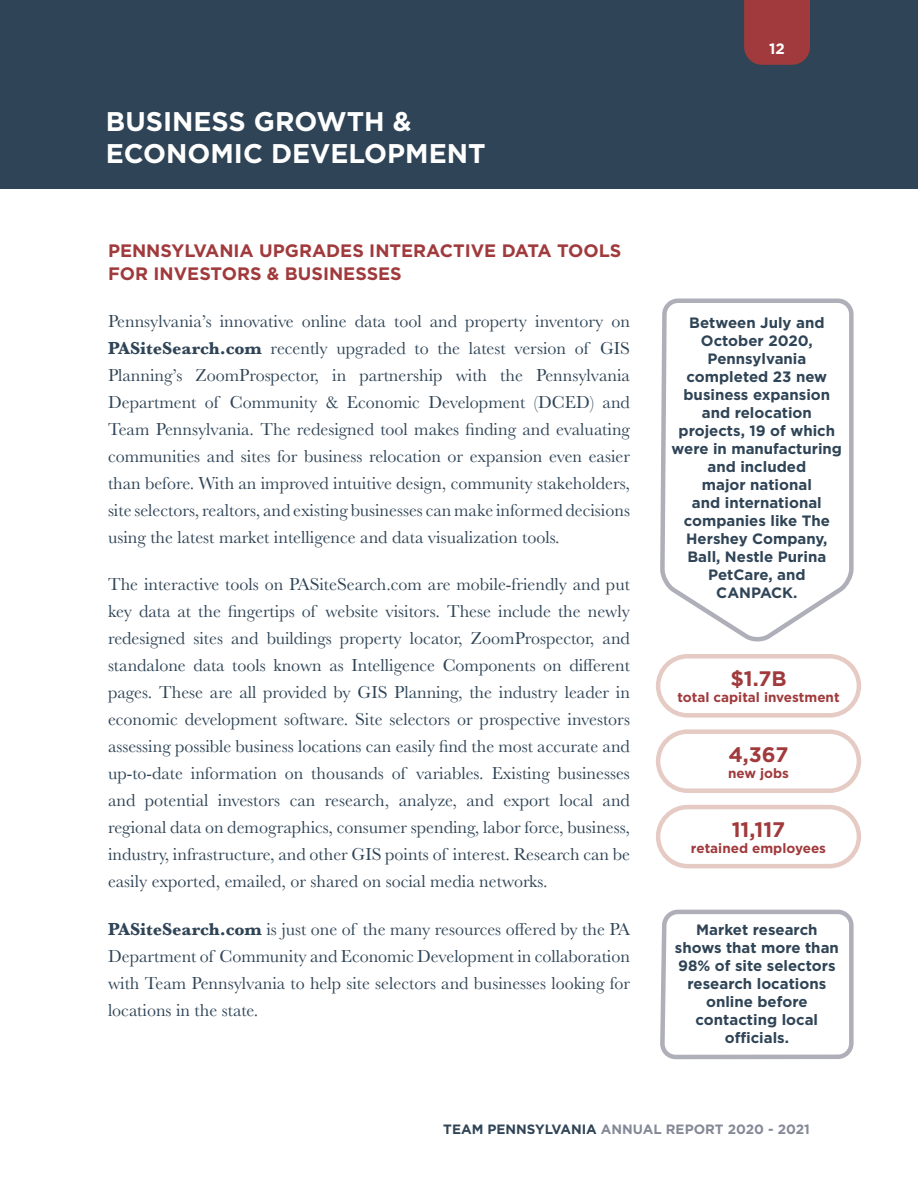
<style>
.page{position:relative;width:918px;height:1188px;background:#fff}
.page>*{position:absolute;margin:0;border:0;box-sizing:border-box;transform-origin:0 0}
.t1{font:700 27px/32.4px "Gotham";color:#fff}
.t2{font:700 21px "Gotham";color:#a03a3c}
.t3{font:18px/27px "Baskerville";color:#2f4456;text-align:justify}
.t4{font:700 18px/22.5px "Gotham";color:#a03a3c}
.t5{font:700 15px/18px "Gotham";color:#2f4456;text-align:center}
.t6{font:700 15px "Gotham";color:#fff}
.t7{font:700 13.5px "Gotham";color:#a03a3c}
.t8{font:700 13.5px "Gotham";color:#858996}
.s1{font-weight:700}
.s2{color:#2f4456}
</style>
<div class="page">
<div style="left:0;top:0;width:918px;height:189px;background:#2f4456"></div>
<div style="left:744px;top:0;width:66px;height:65px;background:#a03a3c"></div>
<div style="left:656px;top:654px;width:205px;height:64px;border:4px solid #e5cbc4;border-radius:30px"></div>
<div style="left:656px;top:729px;width:205px;height:64px;border:4px solid #e5cbc4;border-radius:30px"></div>
<div style="left:656px;top:805px;width:205px;height:63px;border:4px solid #e5cbc4;border-radius:30px"></div>
<svg style="left:660px;top:298px;width:194px;height:344px"></svg>
<svg style="left:660px;top:909px;width:194px;height:151px"></svg>
<p class="t1" style="left:106px;top:105px;width:381px">BUSINESS GROWTH &amp;<br>ECONOMIC DEVELOPMENT</p>
<p class="t6" style="left:769px;top:39px;width:17px">12</p>
<p class="t4" style="left:108px;top:240px;width:515px">PENNSYLVANIA UPGRADES INTERACTIVE DATA TOOLS<br>FOR INVESTORS &amp; BUSINESSES</p>
<p class="t3" style="left:108px;top:308px;width:524px">Pennsylvania’s innovative online data tool and property inventory on <span class="s1">PASiteSearch.com</span> recently upgraded to the latest version of GIS Planning’s ZoomProspector, in partnership with the Pennsylvania Department of Community &amp; Economic Development (DCED) and Team Pennsylvania. The redesigned tool makes finding and evaluating communities and sites for business relocation or expansion even easier than before. With an improved intuitive design, community stakeholders, site selectors, realtors, and existing businesses can make informed decisions using the latest market intelligence and data visualization tools.</p>
<p class="t3" style="left:108px;top:571px;width:524px">The interactive tools on PASiteSearch.com are mobile-friendly and put key data at the fingertips of website visitors. These include the newly redesigned sites and buildings property locator, ZoomProspector, and standalone data tools known as Intelligence Components on different pages. These are all provided by GIS Planning, the industry leader in economic development software. Site selectors or prospective investors assessing possible business locations can easily find the most accurate and up-to-date information on thousands of variables. Existing businesses and potential investors can research, analyze, and export local and regional data on demographics, consumer spending, labor force, business, industry, infrastructure, and other GIS points of interest. Research can be easily exported, emailed, or shared on social media networks.</p>
<p class="t3" style="left:108px;top:916px;width:524px"><span class="s1">PASiteSearch.com</span> is just one of the many resources offered by the PA Department of Community and Economic Development in collaboration with Team Pennsylvania to help site selectors and businesses looking for locations in the state.</p>
<p class="t5" style="left:675px;top:921px;width:166px">Market research shows that more than<br>98% of site selectors research locations online before contacting local officials.</p>
<p class="t5" style="left:672px;top:313px;width:172px">Between July and<br>October 2020,<br>Pennsylvania completed 23 new business expansion and relocation projects, 19 of which were in manufacturing and included<br>major national<br>and international companies like The<br>Hershey Company,<br>Ball, Nestle Purina<br>PetCare, and<br>CANPACK.</p>
<p class="t2" style="left:730px;top:665px;width:58px">$1.7B</p>
<p class="t7" style="left:677px;top:689px;width:164px">total capital investment</p>
<p class="t2" style="left:728px;top:740px;width:62px">4,367</p>
<p class="t7" style="left:728px;top:764px;width:62px">new jobs</p>
<p class="t2" style="left:732px;top:816px;width:55px">11,117</p>
<p class="t7" style="left:691px;top:839px;width:137px">retained employees</p>
<p class="t8" style="left:443px;top:1120px;width:368px"><span class="s2">TEAM PENNSYLVANIA</span> ANNUAL REPORT 2020 - 2021</p>
</div>
